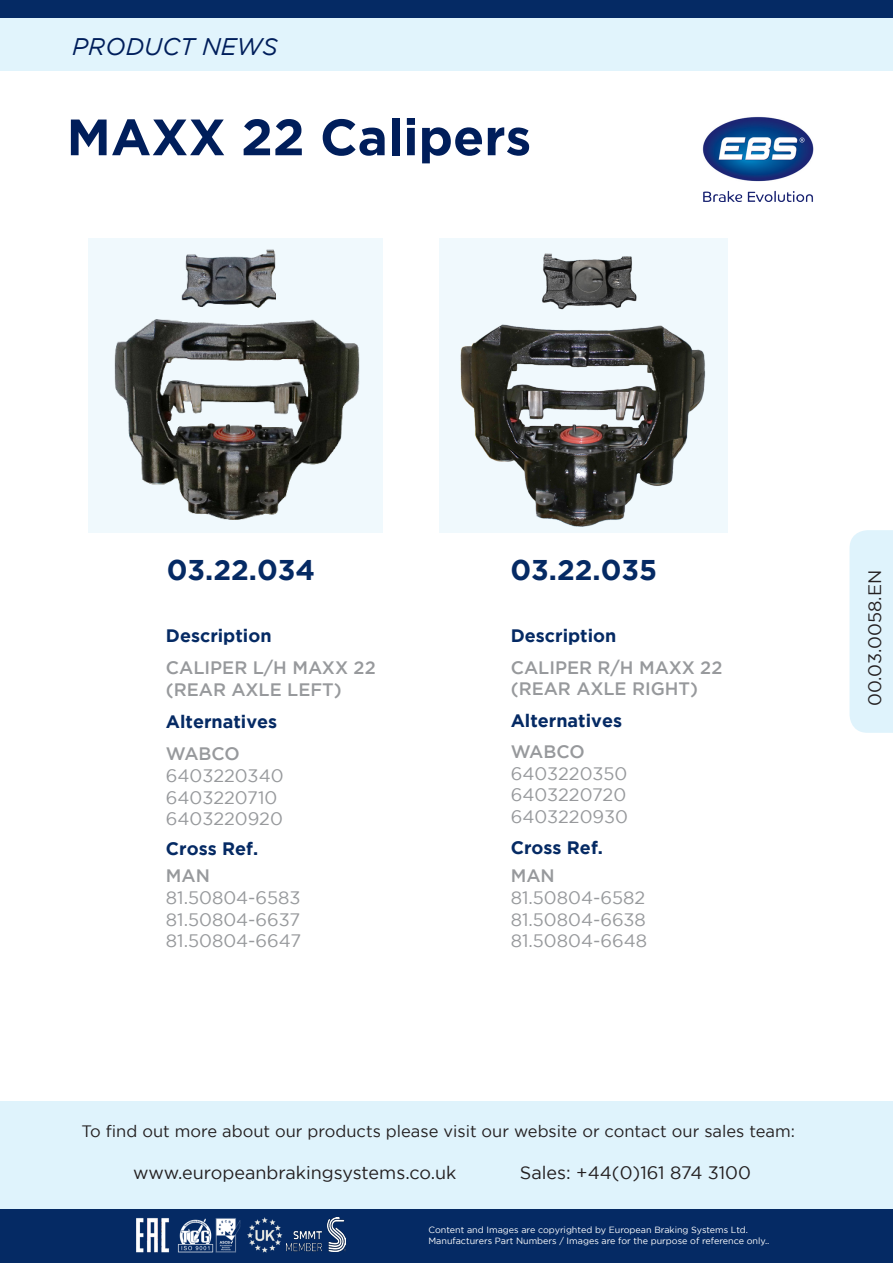
<style>
.page{position:relative;width:893px;height:1263px;background:#fff}
.page>*{position:absolute;margin:0;border:0;box-sizing:border-box;transform-origin:0 0}
.t1{font:700 51px "Gotham";color:#001e5b}
.t2{font:700 28.5px "Gotham";color:#052a64}
.t3{font:italic 24px "Gotham";color:#001e5b}
.t4{font:18px "Gotham";color:#97999c}
.t5{font:500 18px "Gotham";color:#97999c}
.t6{font:18px "Gotham";color:#231f20}
.t7{font:700 18px "Gotham";color:#052a64}
.t8{font:16.5px "Gotham";color:#231f20}
.t9{font:9px/10.8px "Gotham";color:#fff}
</style>
<div class="page">
<div style="left:0;top:17px;width:893px;height:54px;background:#e1f4fc"></div>
<div style="left:0;top:0;width:893px;height:17px;background:#052a64"></div>
<div style="left:0;top:1101px;width:893px;height:142px;background:#dff3fc"></div>
<div style="left:0;top:1209px;width:893px;height:54px;background:#052a64"></div>
<img style="left:136px;top:1218px;width:34px;height:35px">
<img style="left:247px;top:1217px;width:36px;height:36px">
<img style="left:177px;top:1218px;width:64px;height:35px">
<img style="left:287px;top:1218px;width:58px;height:33px">
<img style="left:702px;top:116px;width:112px;height:86px">
<div style="left:849px;top:530px;width:44px;height:203px;background:#dff3fc"></div>
<div style="left:88px;top:238px;width:295px;height:294px;background:#f0f9fd"></div>
<img style="left:114px;top:249px;width:246px;height:271px">
<img style="left:440px;top:238px;width:288px;height:294px">
<h3 class="t3" style="left:72px;top:33px;width:207px">PRODUCT NEWS</h3>
<p class="t1" style="left:67px;top:108px;width:466px">MAXX 22 Calipers</p>
<p class="t2" style="left:167px;top:553px;width:150px">03.22.034</p>
<p class="t2" style="left:510px;top:553px;width:148px">03.22.035</p>
<p class="t7" style="left:166px;top:625px;width:107px">Description</p>
<p class="t5" style="left:166px;top:658px;width:211px">CALIPER L/H MAXX 22</p>
<p class="t5" style="left:166px;top:679px;width:177px">(REAR AXLE LEFT)</p>
<p class="t7" style="left:166px;top:711px;width:113px">Alternatives</p>
<p class="t5" style="left:166px;top:744px;width:75px">WABCO</p>
<p class="t4" style="left:166px;top:766px;width:119px">6403220340</p>
<p class="t4" style="left:166px;top:787px;width:113px">6403220710</p>
<p class="t4" style="left:166px;top:809px;width:119px">6403220920</p>
<p class="t7" style="left:166px;top:838px;width:94px">Cross Ref.</p>
<p class="t5" style="left:166px;top:866px;width:46px">MAN</p>
<p class="t4" style="left:166px;top:888px;width:136px">81.50804-6583</p>
<p class="t4" style="left:166px;top:909px;width:136px">81.50804-6637</p>
<p class="t4" style="left:166px;top:931px;width:137px">81.50804-6647</p>
<p class="t7" style="left:511px;top:625px;width:107px">Description</p>
<p class="t5" style="left:511px;top:657px;width:213px">CALIPER R/H MAXX 22</p>
<p class="t5" style="left:511px;top:679px;width:189px">(REAR AXLE RIGHT)</p>
<p class="t7" style="left:511px;top:710px;width:113px">Alternatives</p>
<p class="t5" style="left:511px;top:742px;width:75px">WABCO</p>
<p class="t4" style="left:511px;top:763px;width:118px">6403220350</p>
<p class="t4" style="left:511px;top:785px;width:117px">6403220720</p>
<p class="t4" style="left:511px;top:807px;width:119px">6403220930</p>
<p class="t7" style="left:511px;top:837px;width:94px">Cross Ref.</p>
<p class="t5" style="left:511px;top:866px;width:46px">MAN</p>
<p class="t4" style="left:511px;top:888px;width:136px">81.50804-6582</p>
<p class="t4" style="left:511px;top:909px;width:137px">81.50804-6638</p>
<p class="t4" style="left:511px;top:931px;width:138px">81.50804-6648</p>
<p class="t8" style="left:82px;top:1122px;width:715px">To find out more about our products please visit our website or contact our sales team:</p>
<p class="t6" style="left:133px;top:1162px;width:325px">www.europeanbrakingsystems.co.uk</p>
<p class="t6" style="left:520px;top:1162px;width:233px">Sales: +44(0)161 874 3100</p>
<p class="t9" style="left:428px;top:1224px;width:342px">Content and Images are copyrighted by European Braking Systems Ltd.<br>Manufacturers Part Numbers / Images are for the purpose of reference only..</p>
<p class="t6" style="left:865px;top:706px;width:137px;rotate:-90deg">00.03.0058.EN</p>
</div>
